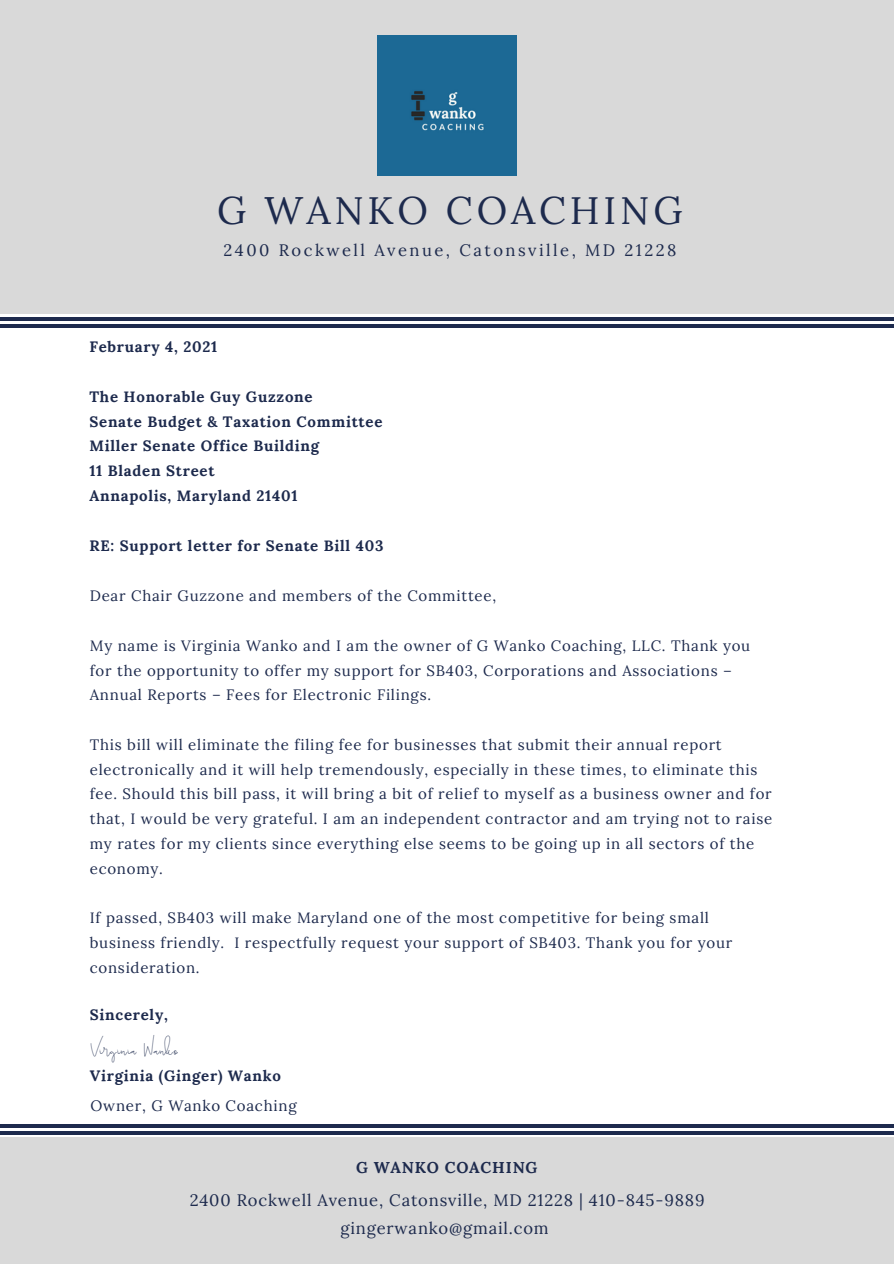
<style>
.page{position:relative;width:894px;height:1264px;background:#fff}
.page>*{position:absolute;margin:0;border:0;box-sizing:border-box;transform-origin:0 0}
.t1{font:38.4px "Lora";letter-spacing:.1em;color:#1d2a4d}
.t2{font:16.5px/28.2px "Lora";letter-spacing:.05em;color:#1d2a4d;text-align:center}
.t3{font:16.5px "Lora";letter-spacing:.15em;color:#1d2a4d}
.t4{font:700 15.75px "Lora";letter-spacing:.05em;color:#1d2a4d}
.t5{font:15px/24.8px "Lora";letter-spacing:.05em;color:#1d2a4d}
.t6{font:700 15px "Lora";letter-spacing:.05em;color:#1d2a4d}
.t7{font:15px "Brilliant Signature 3 regular";letter-spacing:.05em;color:#1d2a4d}
</style>
<div class="page">
<div style="left:0;top:0;width:893px;height:313px;background:#d9d9d9"></div>
<div style="left:0;top:1137px;width:893px;height:126px;background:#d9d9d9"></div>
<hr style="left:0;top:318px;width:893px;height:3px;background:#1d2a4d">
<hr style="left:0;top:324px;width:893px;height:4px;background:#1d2a4d">
<hr style="left:0;top:1124px;width:893px;height:3px;background:#1d2a4d">
<hr style="left:0;top:1131px;width:893px;height:3px;background:#1d2a4d">
<div style="left:377px;top:36px;width:139px;height:140px;background:#1c6995"></div>
<p class="t1" style="left:217px;top:185px;width:467px">G WANKO COACHING</p>
<p class="t3" style="left:223px;top:239px;width:454px">2400 Rockwell Avenue, Catonsville, MD 21228</p>
<p class="t6" style="left:89px;top:337px;width:129px">February 4, 2021</p>
<p class="t6" style="left:89px;top:387px;width:225px">The Honorable Guy Guzzone</p>
<p class="t6" style="left:89px;top:411px;width:294px">Senate Budget &amp; Taxation Committee</p>
<p class="t6" style="left:89px;top:436px;width:231px">Miller Senate Office Building</p>
<p class="t6" style="left:89px;top:461px;width:127px">11 Bladen Street</p>
<p class="t6" style="left:89px;top:486px;width:209px">Annapolis, Maryland 21401</p>
<p class="t6" style="left:89px;top:535px;width:295px">RE: Support letter for Senate Bill 403</p>
<p class="t5" style="left:90px;top:583px;width:408px">Dear Chair Guzzone and members of the Committee,</p>
<p class="t5" style="left:90px;top:633px;width:661px">My name is Virginia Wanko and I am the owner of G Wanko Coaching, LLC. Thank you for the opportunity to offer my support for SB403, Corporations and Associations –<br>Annual Reports – Fees for Electronic Filings.</p>
<p class="t5" style="left:90px;top:732px;width:683px">This bill will eliminate the filing fee for businesses that submit their annual report electronically and it will help tremendously, especially in these times, to eliminate this fee. Should this bill pass, it will bring a bit of relief to myself as a business owner and for that, I would be very grateful. I am an independent contractor and am trying not to raise my rates for my clients since everything else seems to be going up in all sectors of the economy.</p>
<p class="t5" style="left:90px;top:905px;width:643px">If passed, SB403 will make Maryland one of the most competitive for being small business friendly. I respectfully request your support of SB403. Thank you for your consideration.</p>
<p class="t6" style="left:90px;top:1005px;width:79px">Sincerely,</p>
<p class="t7" style="left:90px;top:1043px;width:89px">Virginia Wanko</p>
<p class="t6" style="left:90px;top:1066px;width:193px">Virginia (Ginger) Wanko</p>
<p class="t5" style="left:90px;top:1093px;width:207px">Owner, G Wanko Coaching</p>
<p class="t4" style="left:356px;top:1156px;width:183px">G WANKO COACHING</p>
<p class="t2" style="left:190px;top:1185px;width:516px">2400 Rockwell Avenue, Catonsville, MD 21228 | 410-845-9889 gingerwanko@gmail.com</p>
</div>
